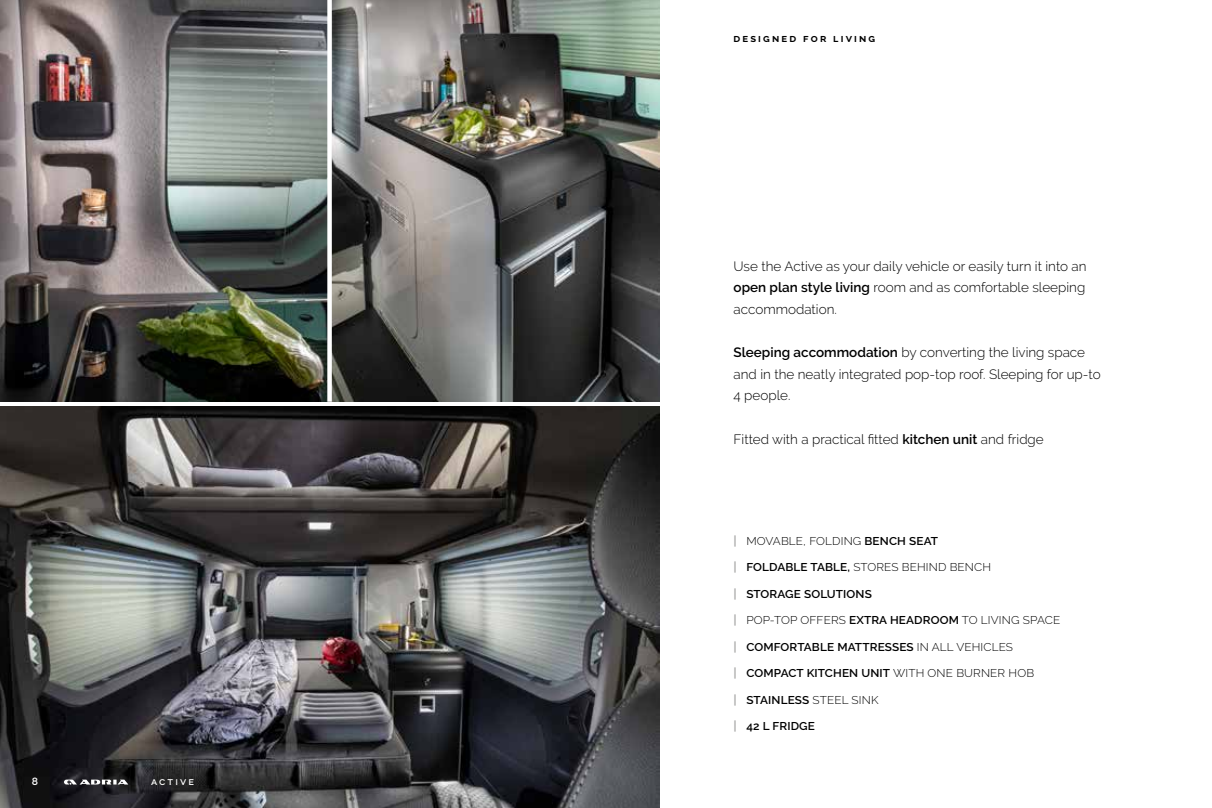
<style>
.page{position:relative;width:1212px;height:808px;background:#fff}
.page>*{position:absolute;margin:0;border:0;box-sizing:border-box;transform-origin:0 0}
.t1{font:300 13.5px/21.6px "Raleway";color:#000;text-align:justify}
.t2{font:600 11.25px "Raleway";letter-spacing:.01em;color:#000;scale:1.04 1}
.t3{font:300 11.25px "Raleway";letter-spacing:.01em;color:#000;scale:1.04 1}
.t4{font:700 10.8px "Raleway";letter-spacing:.2em;color:#000}
.t5{font:600 10.5px "Raleway";color:#fff}
.s1{font-weight:600}
.s2{font-weight:600;font-size:12.45px;color:#a8a8a7}
.s3{font-size:12.45px;color:#a8a8a7}
.s4{font-weight:300}
</style>
<div class="page">
<img style="left:0;top:0;width:327px;height:402px">
<img style="left:332px;top:0;width:327px;height:402px">
<img style="left:0;top:406px;width:659px;height:402px">
<hr style="left:1211px;top:0;width:1px;height:808px;background:#e5e5e5">
<svg style="left:64px;top:779px;width:64px;height:5px"></svg>
<p class="t5" style="left:32px;top:775px;width:8px">8</p>
<p class="t5" style="left:151px;top:775px;width:44px">active</p>
<p class="t4" style="left:733px;top:32px;width:143px">designed for living</p>
<p class="t1" style="left:733px;top:255px;width:355px">Use the Active as your daily vehicle or easily turn it into an <span class="s1">open plan style living</span> room and as comfortable sleeping accommodation.</p>
<p class="t1" style="left:733px;top:341px;width:369px;text-align:left"><span class="s1">Sleeping accommodation</span> by converting the living space and in the neatly integrated pop-top roof. Sleeping for up-to<br>4 people.</p>
<p class="t1" style="left:733px;top:428px;width:312px">Fitted with a practical fitted <span class="s1">kitchen unit</span> and fridge</p>
<p class="t3" style="left:733px;top:534px;width:198px"><span class="s2">|</span> MOVABLE, FOLDING <span class="s1">BENCH SEAT</span></p>
<p class="t3" style="left:733px;top:561px;width:249px"><span class="s2">|</span> <span class="s1">FOLDABLE TABLE,</span> STORES BEHIND BENCH</p>
<p class="t2" style="left:733px;top:587px;width:134px"><span class="s3">|</span> STORAGE SOLUTIONS</p>
<p class="t3" style="left:733px;top:614px;width:316px"><span class="s2">|</span> POP-TOP OFFERS <span class="s1">EXTRA HEADROOM</span> TO LIVING SPACE</p>
<p class="t2" style="left:733px;top:640px;width:270px"><span class="s3">|</span> COMFORTABLE MATTRESSES <span class="s4">IN ALL VEHICLES</span></p>
<p class="t2" style="left:733px;top:667px;width:290px"><span class="s3">|</span> COMPACT KITCHEN UNIT <span class="s4">WITH ONE BURNER HOB</span></p>
<p class="t2" style="left:733px;top:693px;width:141px"><span class="s3">|</span> STAINLESS <span class="s4">STEEL SINK</span></p>
<p class="t2" style="left:733px;top:720px;width:80px"><span class="s3">|</span> 42 L FRIDGE</p>
</div>
